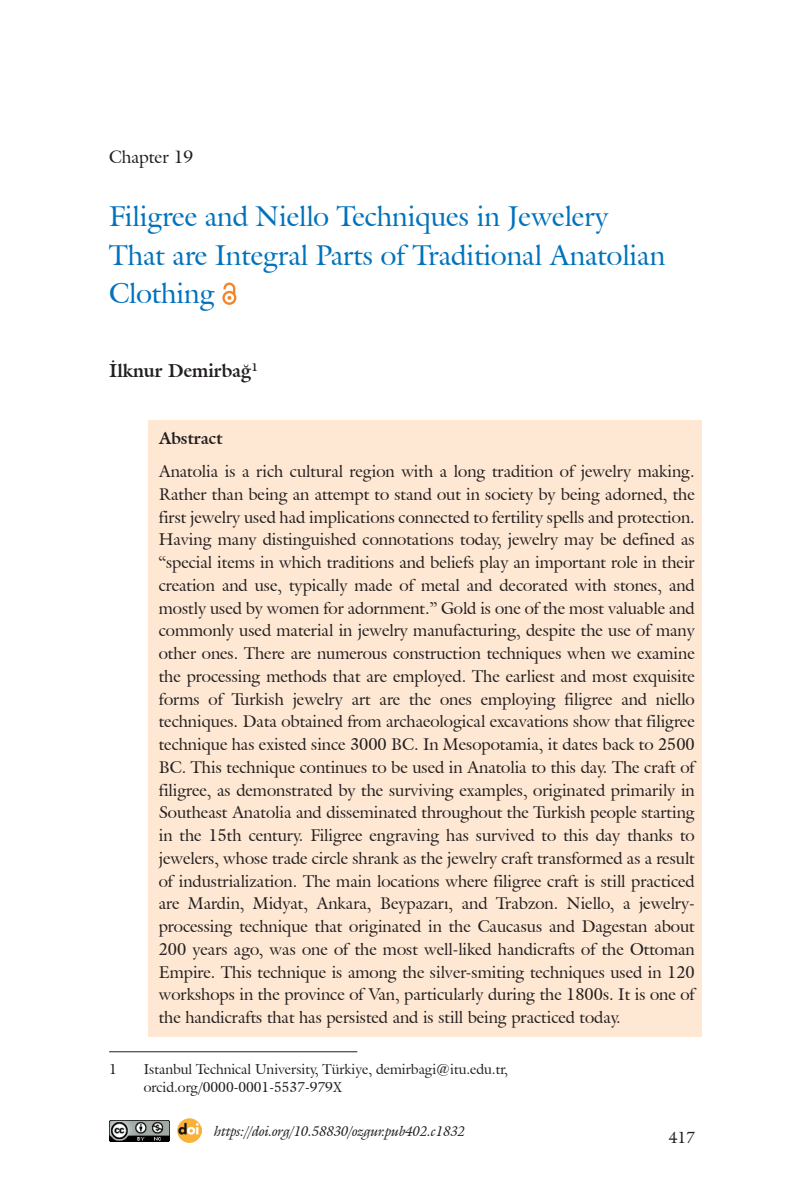
<style>
.page{position:relative;width:794px;height:1191px;background:#fff}
.page>*{position:absolute;margin:0;border:0;box-sizing:border-box;transform-origin:0 0}
.t1{font:28px/38.5px "Galliard IT Cby BT";color:#0072bc}
.t2{font:700 18.38px "Galliard IT Cby BT";color:#231f20}
.t3{font:17.5px "Galliard IT Cby BT";color:#231f20}
.t4{font:16.62px/22.8px "Galliard IT Cby BT";color:#231f20;text-align:justify}
.t5{font:700 16.62px "Galliard IT Cby BT";color:#231f20}
.t6{font:15.75px "Galliard IT Cby BT";color:#231f20}
.t7{font:14px/17.5px "Galliard IT Cby BT";color:#231f20}
.t8{font:italic 14px "Galliard IT Cby BT";color:#231f20}
</style>
<div class="page">
<div style="left:148px;top:420px;width:554px;height:617px;background:#fee8d3"></div>
<svg style="left:222px;top:282px;width:14px;height:23px"></svg>
<hr style="left:109px;top:1051px;width:248px;height:1px;background:#231f20">
<img style="left:109px;top:1120px;width:60px;height:21px">
<img style="left:177px;top:1118px;width:24px;height:24px">
<p class="t3" style="left:109px;top:145px;width:85px">Chapter 19</p>
<h1 class="t1" style="left:109px;top:197px;width:557px">Filigree and Niello Techniques in Jewelery<br>That are Integral Parts of Traditional Anatolian<br>Clothing</h1>
<p class="t2" style="left:109px;top:359px;width:150px">İlknur Demirbağ<sup>1</sup></p>
<p class="t5" style="left:159px;top:428px;width:65px">Abstract</p>
<p class="t4" style="left:159px;top:460px;width:537px">Anatolia is a rich cultural region with a long tradition of jewelry making.<br>Rather than being an attempt to stand out in society by being adorned, the first jewelry used had implications connected to fertility spells and protection.<br>Having many distinguished connotations today, jewelry may be defined as “special items in which traditions and beliefs play an important role in their creation and use, typically made of metal and decorated with stones, and mostly used by women for adornment.” Gold is one of the most valuable and commonly used material in jewelry manufacturing, despite the use of many other ones. There are numerous construction techniques when we examine the processing methods that are employed. The earliest and most exquisite forms of Turkish jewelry art are the ones employing filigree and niello techniques. Data obtained from archaeological excavations show that filigree technique has existed since 3000 BC. In Mesopotamia, it dates back to 2500<br>BC. This technique continues to be used in Anatolia to this day. The craft of filigree, as demonstrated by the surviving examples, originated primarily in Southeast Anatolia and disseminated throughout the Turkish people starting in the 15th century. Filigree engraving has survived to this day thanks to jewelers, whose trade circle shrank as the jewelry craft transformed as a result of industrialization. The main locations where filigree craft is still practiced are Mardin, Midyat, Ankara, Beypazarı, and Trabzon. Niello, a jewelry&shy;processing technique that originated in the Caucasus and Dagestan about 200 years ago, was one of the most well-liked handicrafts of the Ottoman Empire. This technique is among the silver-smiting techniques used in 120 workshops in the province of Van, particularly during the 1800s. It is one of the handicrafts that has persisted and is still being practiced today.</p>
<p class="t7" style="left:109px;top:1060px;width:9px">1</p>
<p class="t7" style="left:144px;top:1060px;width:366px">Istanbul Technical University, Türkiye, demirbagi@itu.edu.tr, orcid.org/0000-0001-5537-979X</p>
<p class="t8" style="left:214px;top:1121px;width:252px">https://doi.org/10.58830/ozgur.pub402.c1832</p>
<p class="t6" style="left:668px;top:1127px;width:28px">417</p>
</div>
